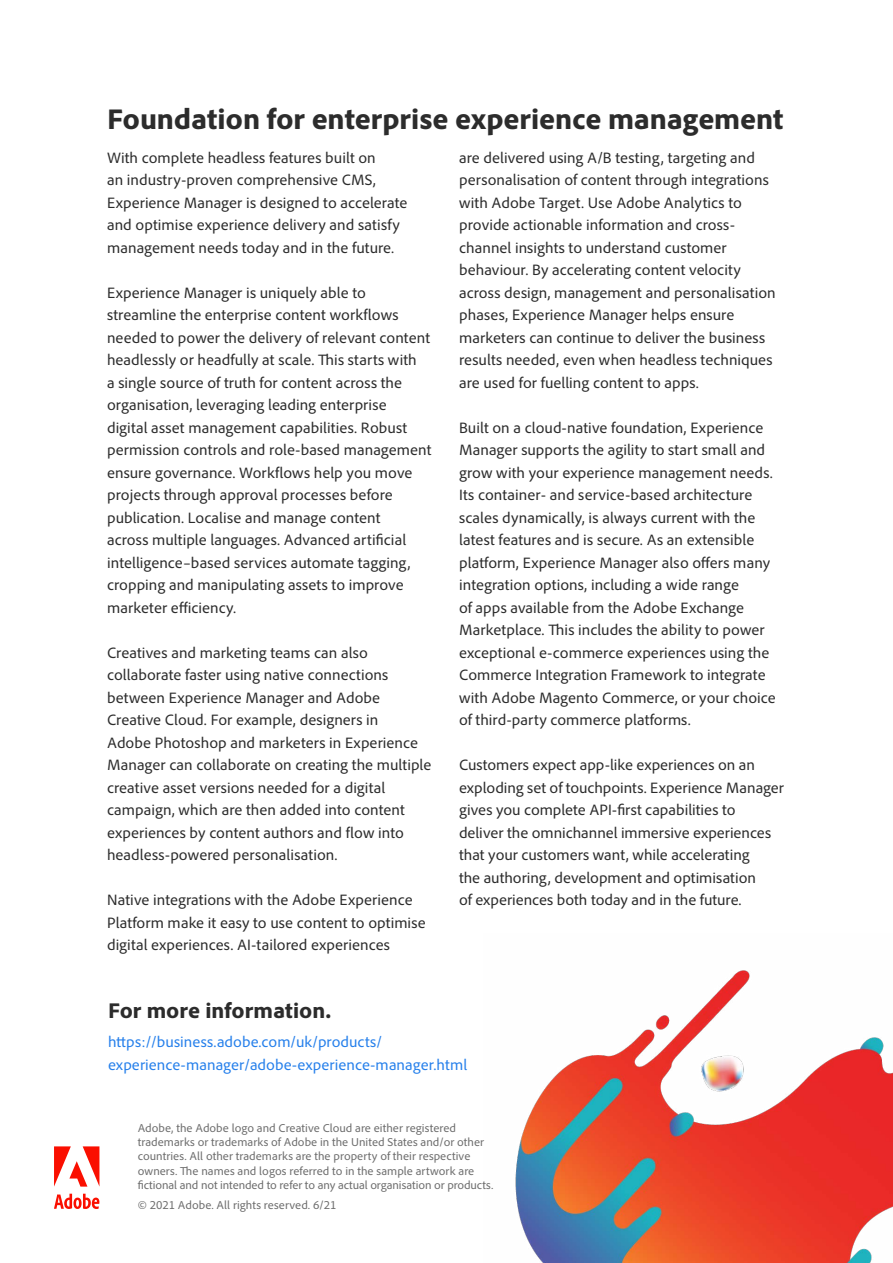
<style>
.page{position:relative;width:893px;height:1263px;background:#fff}
.page>*{position:absolute;margin:0;border:0;box-sizing:border-box;transform-origin:0 0}
.H1{font:800 30px "Adobe Clean";letter-spacing:-.005em;color:#2c2c2c}
.t1{font:800 22.5px "Adobe Clean";color:#2c2c2c}
.Body{font:15.75px/22.5px "Adobe Clean";color:#2c2c2c}
.Body-2{font:15.75px/22.5px "Adobe Clean";color:#2680eb}
.Body-3{font:12px/14.4px "Adobe Clean";color:#6e6e6e}
</style>
<div class="page">
<img style="left:515px;top:970px;width:378px;height:293px">
<svg style="left:54px;top:1146px;width:45px;height:40px"></svg>
<svg style="left:54px;top:1194px;width:45px;height:15px"></svg>
<p class="H1" style="left:107px;top:101px;width:678px">Foundation for enterprise experience management</p>
<p class="Body" style="left:107px;top:146px;width:302px">With complete headless features built on<br>an industry-proven comprehensive CMS, Experience Manager is designed to accelerate and optimise experience delivery and satisfy management needs today and in the future.</p>
<p class="Body" style="left:107px;top:281px;width:326px">Experience Manager is uniquely able to streamline the enterprise content workflows needed to power the delivery of relevant content headlessly or headfully at scale. This starts with<br>a single source of truth for content across the organisation, leveraging leading enterprise<br>digital asset management capabilities. Robust permission controls and role-based management ensure governance. Workflows help you move projects through approval processes before publication. Localise and manage content<br>across multiple languages. Advanced artificial intelligence–based services automate tagging, cropping and manipulating assets to improve marketer efficiency.</p>
<p class="Body" style="left:107px;top:641px;width:326px">Creatives and marketing teams can also collaborate faster using native connections between Experience Manager and Adobe Creative Cloud. For example, designers in<br>Adobe Photoshop and marketers in Experience Manager can collaborate on creating the multiple creative asset versions needed for a digital campaign, which are then added into content experiences by content authors and flow into headless-powered personalisation.</p>
<p class="Body" style="left:107px;top:889px;width:320px">Native integrations with the Adobe Experience<br>Platform make it easy to use content to optimise digital experiences. AI-tailored experiences</p>
<p class="Body" style="left:459px;top:146px;width:318px">are delivered using A/B testing, targeting and personalisation of content through integrations with Adobe Target. Use Adobe Analytics to provide actionable information and cross&shy;channel insights to understand customer behaviour. By accelerating content velocity across design, management and personalisation phases, Experience Manager helps ensure marketers can continue to deliver the business results needed, even when headless techniques are used for fuelling content to apps.</p>
<p class="Body" style="left:459px;top:416px;width:318px">Built on a cloud-native foundation, Experience Manager supports the agility to start small and grow with your experience management needs.<br>Its container- and service-based architecture scales dynamically, is always current with the latest features and is secure. As an extensible platform, Experience Manager also offers many integration options, including a wide range<br>of apps available from the Adobe Exchange Marketplace. This includes the ability to power exceptional e-commerce experiences using the Commerce Integration Framework to integrate with Adobe Magento Commerce, or your choice of third-party commerce platforms.</p>
<p class="Body" style="left:459px;top:754px;width:326px">Customers expect app-like experiences on an exploding set of touchpoints. Experience Manager gives you complete API-first capabilities to<br>deliver the omnichannel immersive experiences that your customers want, while accelerating<br>the authoring, development and optimisation<br>of experiences both today and in the future.</p>
<h3 class="t1" style="left:108px;top:996px;width:225px">For more information.</h3>
<p class="Body-2" style="left:108px;top:1031px;width:361px">https://business.adobe.com/uk/products/ experience-manager/adobe-experience-manager.html</p>
<p class="Body-3" style="left:138px;top:1120px;width:357px">Adobe, the Adobe logo and Creative Cloud are either registered trademarks or trademarks of Adobe in the United States and/or other countries. All other trademarks are the property of their respective owners. The names and logos referred to in the sample artwork are fictional and not intended to refer to any actual organisation or products.</p>
<p class="Body-3" style="left:138px;top:1197px;width:200px">© 2021 Adobe. All rights reserved. 6/21</p>
</div>
